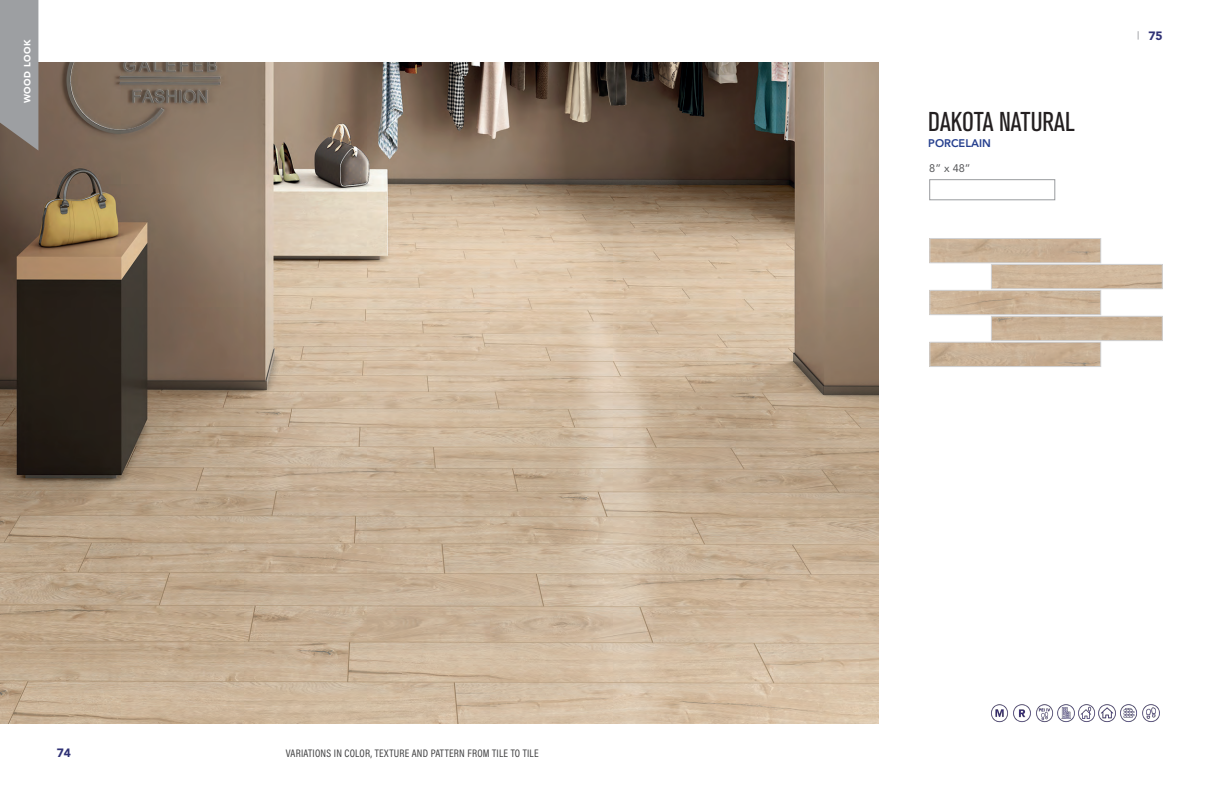
<style>
.page{position:relative;width:1219px;height:794px;background:#fff}
.page>*{position:absolute;margin:0;border:0;box-sizing:border-box;transform-origin:0 0}
.t1{font:condensed 27px "Akzidenz Grotesk BQ";color:#231f20}
.t2{font:900 12px "Avenir LT Std";color:#303276}
.t3{font:11px "Acumin Variable Concept";letter-spacing:.02em;color:#3e3e3f}
.t4{font:800 11px "Avenir LT Std";color:#253f8e}
.t5{font:11px "Avenir LT Std";color:#57585a}
.t6{font:900 9px "Avenir LT Std";letter-spacing:.05em;color:#fff}
</style>
<div class="page">
<img style="left:0;top:62px;width:879px;height:661px">
<svg style="left:0;top:0;width:38px;height:151px;background:#989899"></svg>
<div style="left:929px;top:179px;width:126px;height:21px;border:1px solid #999b9e"></div>
<img style="left:931px;top:240px;width:168px;height:21px">
<div style="left:929px;top:238px;width:172px;height:25px;border:1px solid #d1d2d4"></div>
<div style="left:991px;top:264px;width:172px;height:25px;border:1px solid #d1d2d4"></div>
<div style="left:991px;top:316px;width:172px;height:25px;border:1px solid #d1d2d4"></div>
<img style="left:931px;top:292px;width:168px;height:21px">
<div style="left:929px;top:290px;width:172px;height:25px;border:1px solid #d1d2d4"></div>
<img style="left:931px;top:344px;width:168px;height:21px">
<div style="left:929px;top:342px;width:172px;height:25px;border:1px solid #d1d2d4"></div>
<img style="left:1142px;top:704px;width:18px;height:18px">
<img style="left:1036px;top:704px;width:101px;height:19px">
<img style="left:1013px;top:704px;width:18px;height:19px">
<img style="left:991px;top:704px;width:17px;height:19px">
<p class="t6" style="left:22px;top:103px;width:65px;rotate:-90deg">WOOD LOOK</p>
<p class="t2" style="left:57px;top:746px;width:16px">74</p>
<p class="t3" style="left:286px;top:746px;width:254px">VARIATIONS IN COLOR, TEXTURE AND PATTERN FROM TILE TO TILE</p>
<h1 class="t1" style="left:928px;top:106px;width:148px">DAKOTA NATURAL</h1>
<p class="t4" style="left:928px;top:137px;width:64px">PORCELAIN</p>
<p class="t5" style="left:929px;top:162px;width:43px">8” x 48”</p>
<p class="t2" style="left:1148px;top:28px;width:16px">75</p>
</div>
